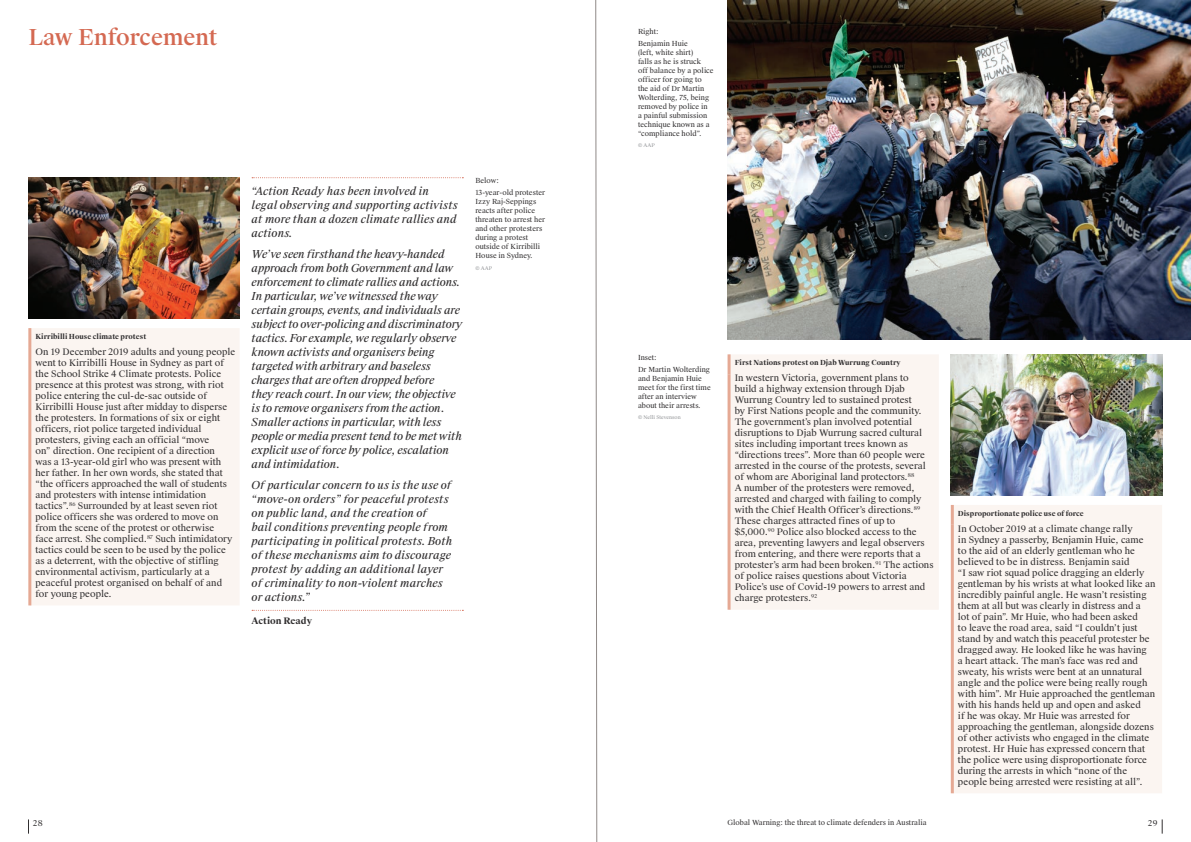
<style>
.page{position:relative;width:1191px;height:842px;background:#fff}
.page>*{position:absolute;margin:0;border:0;box-sizing:border-box;transform-origin:0 0}
.t1{font:500 22px "Suisse Works";color:#d46952}
.t2{font:italic 11px/14px "Suisse Works";letter-spacing:-.02em;color:#312f30}
.t3{font:italic 11px/14px "Suisse Works";color:#312f30}
.t4{font:9px/11px "Suisse Works";color:#312f30}
.t5{font:700 9px "Suisse Works";color:#312f30}
.t6{font:8px "Suisse Works";color:#312f30}
.t7{font:7px/9px "Suisse Works";color:#312f30}
.t8{font:700 7px "Suisse Works";color:#312f30}
.t9{font:5px "Suisse Works";color:#939598}
</style>
<div class="page">
<svg style="left:28px;top:819px;width:1px;height:15px"></svg>
<svg style="left:1162px;top:819px;width:1px;height:15px"></svg>
<div style="left:730px;top:354px;width:208px;height:256px;background:#fbf5f1"></div>
<hr style="left:727px;top:354px;width:3px;height:20px;background:#e5a994">
<hr style="left:727px;top:374px;width:3px;height:236px;background:#e5a994">
<img style="left:950px;top:354px;width:212px;height:141px">
<div style="left:953px;top:505px;width:209px;height:288px;background:#fbf5f1"></div>
<hr style="left:950px;top:505px;width:3px;height:20px;background:#e5a994">
<hr style="left:950px;top:525px;width:3px;height:268px;background:#e5a994">
<img style="left:28px;top:178px;width:212px;height:140px">
<div style="left:31px;top:328px;width:208px;height:277px;background:#fbf5f1"></div>
<hr style="left:28px;top:328px;width:3px;height:20px;background:#e5a994">
<hr style="left:28px;top:348px;width:3px;height:257px;background:#e5a994">
<img style="left:727px;top:0;width:464px;height:339px">
<svg style="left:252px;top:177px;width:211px;height:1px"></svg>
<svg style="left:252px;top:610px;width:211px;height:1px"></svg>
<svg style="left:595px;top:0;width:2px;height:842px"></svg>
<h1 class="t1" style="left:28px;top:24px;width:190px">Law Enforcement</h1>
<p class="t7" style="left:638px;top:26px;width:51px;line-height:11.8px">Right:<br>Benjamin Huie</p>
<p class="t7" style="left:638px;top:48px;width:77px">(left, white shirt)<br>falls as he is struck<br>off balance by a police officer for going to the aid of Dr Martin<br>Wolterding, 75, being removed by police in<br>a painful submission technique known as a “compliance hold”.</p>
<p class="t9" style="left:638px;top:143px;width:18px">© AAP</p>
<p class="t8" style="left:36px;top:332px;width:112px">Kirribilli House climate protest</p>
<p class="t4" style="left:36px;top:346px;width:201px">On 19 December 2019 adults and young people went to Kirribilli House in Sydney as part of the School Strike 4 Climate protests. Police presence at this protest was strong, with riot police entering the cul-de-sac outside of Kirribilli House just after midday to disperse the protesters. In formations of six or eight officers, riot police targeted individual protesters, giving each an official “move<br>on” direction. One recipient of a direction<br>was a 13-year-old girl who was present with her father. In her own words, she stated that “the officers approached the wall of students and protesters with intense intimidation tactics”.<sup>86</sup> Surrounded by at least seven riot police officers she was ordered to move on from the scene of the protest or otherwise<br>face arrest. She complied.<sup>87</sup> Such intimidatory tactics could be seen to be used by the police as a deterrent, with the objective of stifling environmental activism, particularly at a peaceful protest organised on behalf of and for young people.</p>
<p class="t3" style="left:252px;top:185px;width:208px">“Action Ready has been involved in<br>legal observing and supporting activists at more than a dozen climate rallies and actions.</p>
<p class="t2" style="left:252px;top:248px;width:213px">We’ve seen firsthand the heavy-handed approach from both Government and law enforcement to climate rallies and actions.<br>In particular, we’ve witnessed the way certain groups, events, and individuals are subject to over-policing and discriminatory tactics. For example, we regularly observe known activists and organisers being targeted with arbitrary and baseless charges that are often dropped before<br>they reach court. In our view, the objective is to remove organisers from the action.<br>Smaller actions in particular, with less people or media present tend to be met with explicit use of force by police, escalation and intimidation.</p>
<p class="t3" style="left:252px;top:479px;width:202px">Of particular concern to us is the use of “move-on orders” for peaceful protests on public land, and the creation of<br>bail conditions preventing people from participating in political protests. Both of these mechanisms aim to discourage protest by adding an additional layer of criminality to non-violent marches or actions.”</p>
<p class="t5" style="left:252px;top:615px;width:62px">Action Ready</p>
<p class="t7" style="left:475px;top:175px;width:71px;line-height:11.8px">Below:<br>13-year-old protester</p>
<p class="t7" style="left:475px;top:197px;width:71px">Izzy Raj-Seppings reacts after police threaten to arrest her and other protesters during a protest outside of Kirribilli<br>House in Sydney.</p>
<p class="t9" style="left:475px;top:265px;width:18px">© AAP</p>
<p class="t7" style="left:638px;top:352px;width:74px;line-height:11.8px">Inset:<br>Dr Martin Wolterding</p>
<p class="t7" style="left:638px;top:374px;width:74px">and Benjamin Huie meet for the first time after an interview about their arrests.</p>
<p class="t9" style="left:638px;top:415px;width:44px">© Nelli Stevenson</p>
<p class="t8" style="left:734px;top:359px;width:167px">First Nations protest on Djab Wurrung Country</p>
<p class="t4" style="left:734px;top:373px;width:200px">In western Victoria, government plans to<br>build a highway extension through Djab Wurrung Country led to sustained protest<br>by First Nations people and the community.<br>The government’s plan involved potential disruptions to Djab Wurrung sacred cultural sites including important trees known as “directions trees”. More than 60 people were arrested in the course of the protests, several of whom are Aboriginal land protectors.<sup>88<br></sup>A number of the protesters were removed, arrested and charged with failing to comply with the Chief Health Officer’s directions.<sup>89<br></sup>These charges attracted fines of up to $5,000.<sup>90</sup> Police also blocked access to the area, preventing lawyers and legal observers from entering, and there were reports that a protester’s arm had been broken.<sup>91</sup> The actions of police raises questions about Victoria Police’s use of Covid-19 powers to arrest and charge protesters.<sup>92</sup></p>
<p class="t8" style="left:958px;top:509px;width:127px">Disproportionate police use of force</p>
<p class="t4" style="left:958px;top:523px;width:199px">In October 2019 at a climate change rally<br>in Sydney a passerby, Benjamin Huie, came<br>to the aid of an elderly gentleman who he believed to be in distress. Benjamin said<br>“I saw riot squad police dragging an elderly gentleman by his wrists at what looked like an incredibly painful angle. He wasn’t resisting them at all but was clearly in distress and a<br>lot of pain”. Mr Huie, who had been asked<br>to leave the road area, said “I couldn’t just stand by and watch this peaceful protester be dragged away. He looked like he was having<br>a heart attack. The man’s face was red and sweaty, his wrists were bent at an unnatural angle and the police were being really rough with him”. Mr Huie approached the gentleman with his hands held up and open and asked<br>if he was okay. Mr Huie was arrested for approaching the gentleman, alongside dozens of other activists who engaged in the climate protest. Hr Huie has expressed concern that the police were using disproportionate force during the arrests in which “none of the people being arrested were resisting at all”.</p>
<p class="t6" style="left:33px;top:818px;width:11px">28</p>
<p class="t7" style="left:727px;top:818px;width:200px">Global Warning: the threat to climate defenders in Australia</p>
<p class="t6" style="left:1148px;top:818px;width:11px">29</p>
</div>
